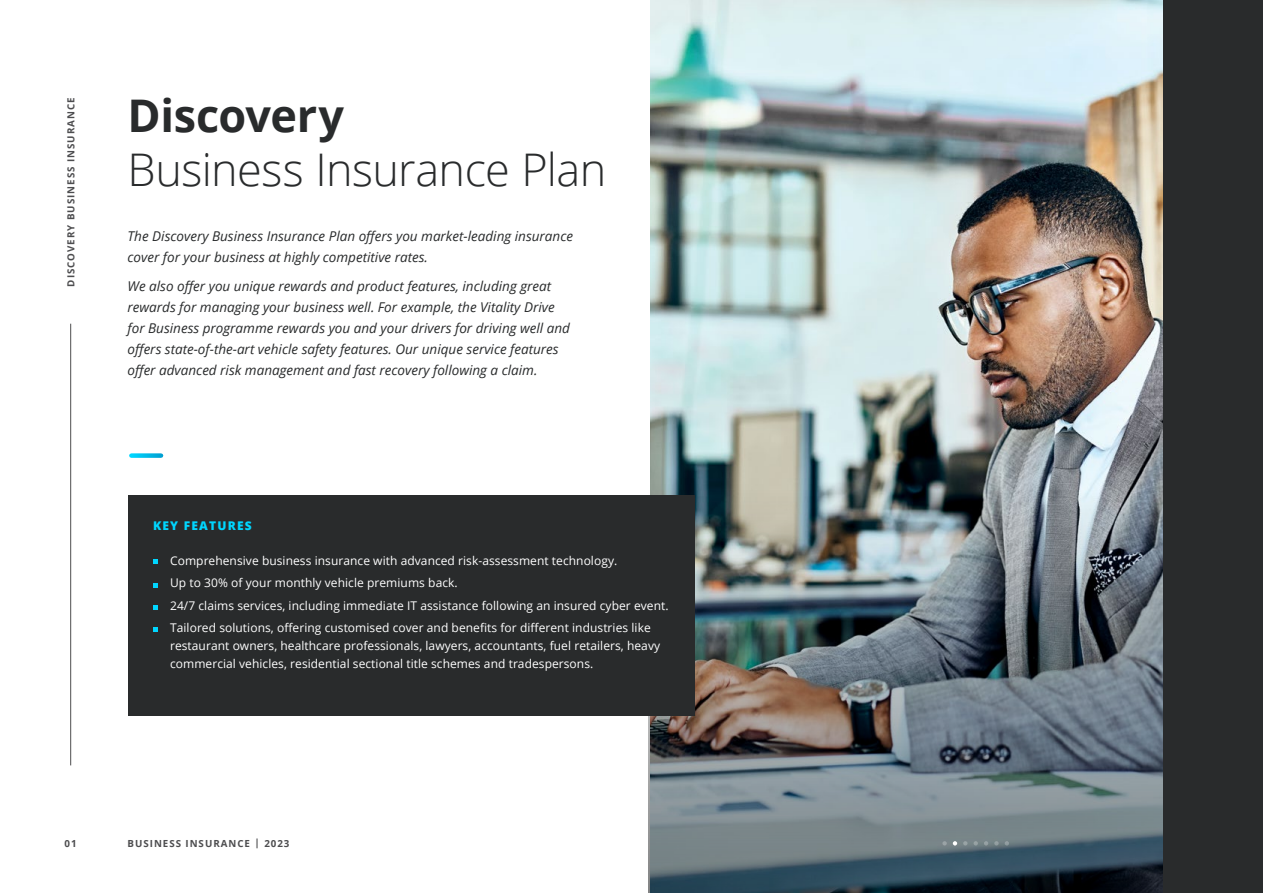
<style>
.page{position:relative;width:1263px;height:893px;background:#fff}
.page>*{position:absolute;margin:0;border:0;box-sizing:border-box;transform-origin:0 0}
.t1{font:300 45px "Open Sans";letter-spacing:-.015em;color:#292b2c}
.t2{font:700 45px "Open Sans";letter-spacing:-.01em;color:#292b2c}
.t3{font:italic 13.5px/21px "Open Sans";color:#292b2c}
.t4{font:12px/22.2px "Open Sans";letter-spacing:.005em;color:#fff}
.t5{font:800 12px "Open Sans";letter-spacing:.1em;color:#00d6ff}
.t6{font:700 9.75px "Open Sans";letter-spacing:.1em;color:#4d4d4f}
</style>
<div class="page">
<img style="left:651px;top:0;width:512px;height:489px">
<img style="left:648px;top:489px;width:515px;height:404px">
<svg style="left:131px;top:453px;width:30px;height:5px"></svg>
<div style="left:128px;top:495px;width:566px;height:221px;background:#292b2c"></div>
<svg style="left:153px;top:559px;width:4px;height:5px"></svg>
<svg style="left:153px;top:583px;width:4px;height:4px"></svg>
<svg style="left:153px;top:605px;width:4px;height:5px"></svg>
<svg style="left:153px;top:628px;width:4px;height:4px"></svg>
<div style="left:1163px;top:0;width:100px;height:893px;background:#292b2c"></div>
<hr style="left:70px;top:324px;width:1px;height:441px;background:#4d4d4f">
<svg style="left:963px;top:841px;width:4px;height:4px"></svg>
<svg style="left:994px;top:841px;width:5px;height:4px"></svg>
<svg style="left:973px;top:841px;width:5px;height:4px"></svg>
<svg style="left:984px;top:841px;width:4px;height:4px"></svg>
<svg style="left:942px;top:841px;width:5px;height:4px"></svg>
<svg style="left:1005px;top:841px;width:4px;height:4px"></svg>
<svg style="left:953px;top:841px;width:4px;height:4px"></svg>
<p class="t6" style="left:64px;top:287px;width:190px;rotate:-90deg">DISCOVERY BUSINESS INSURANCE</p>
<h1 class="t2" style="left:128px;top:84px;width:218px">Discovery</h1>
<h1 class="t1" style="left:128px;top:139px;width:480px">Business Insurance Plan</h1>
<p class="t3" style="left:128px;top:225px;width:447px">The Discovery Business Insurance Plan offers you market-leading insurance cover for your business at highly competitive rates.</p>
<p class="t3" style="left:128px;top:276px;width:444px">We also offer you unique rewards and product features, including great rewards for managing your business well. For example, the Vitality Drive for Business programme rewards you and your drivers for driving well and offers state-of-the-art vehicle safety features. Our unique service features offer advanced risk management and fast recovery following a claim.</p>
<p class="t5" style="left:153px;top:517px;width:100px">KEY FEATURES</p>
<p class="t4" style="left:170px;top:549px;width:500px">Comprehensive business insurance with advanced risk-assessment technology.<br>Up to 30% of your monthly vehicle premiums back.<br>24/7 claims services, including immediate IT assistance following an insured cyber event.<br>Tailored solutions, offering customised cover and benefits for different industries like</p>
<p class="t4" style="left:170px;top:636px;width:491px;line-height:18px">restaurant owners, healthcare professionals, lawyers, accountants, fuel retailers, heavy commercial vehicles, residential sectional title schemes and tradespersons.</p>
<p class="t6" style="left:65px;top:837px;width:14px">01</p>
<p class="t6" style="left:128px;top:837px;width:163px">BUSINESS INSURANCE | 2023</p>
</div>
